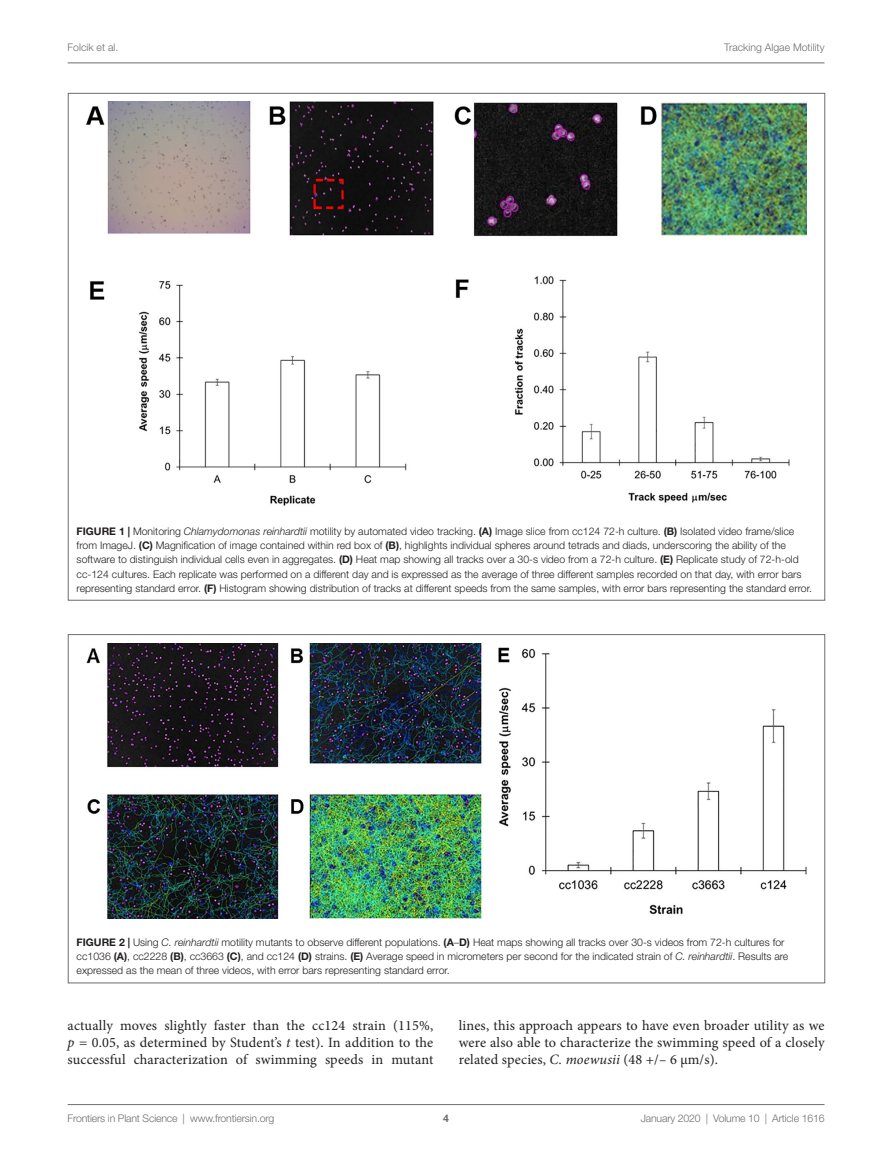
<style>
.page{position:relative;width:893px;height:1170px;background:#fff}
.page>*{position:absolute;margin:0;border:0;box-sizing:border-box;transform-origin:0 0}
.T{font:14.25px/17.2px "Minion Pro MTC";letter-spacing:.01em;color:#231f20;text-align:justify}
.FC{font:300 10.5px/14.2px "Helvetica Neue LT Std";color:#231f20}
.t1{font:300 10.5px "Helvetica Neue LT Std";letter-spacing:-.015em;color:#6c6d70}
.t2{font:700 10.5px "Helvetica Neue LT Std";color:#6c6d70}
.s1{font-weight:700}
.s2{font-style:italic}
</style>
<div class="page">
<hr style="left:68px;top:63px;width:756px;height:1px;background:#6c6d70">
<hr style="left:68px;top:1104px;width:756px;height:1px;background:#6c6d70">
<img style="left:86px;top:643px;width:720px;height:275px">
<img style="left:86px;top:102px;width:720px;height:404px">
<p class="t1" style="left:68px;top:41px;width:52px">Folcik et al.</p>
<p class="t1" style="left:724px;top:41px;width:102px">Tracking Algae Motility</p>
<p class="FC" style="left:77px;top:524px;width:737px"><span class="s1">FIGURE 1 |</span> Monitoring <span class="s2">Chlamydomonas reinhardtii</span> motility by automated video tracking. <span class="s1">(A)</span> Image slice from cc124 72-h culture. <span class="s1">(B)</span> Isolated video frame/slice from ImageJ. <span class="s1">(C)</span> Magnification of image contained within red box of <span class="s1">(B)</span>, highlights individual spheres around tetrads and diads, underscoring the ability of the software to distinguish individual cells even in aggregates. <span class="s1">(D)</span> Heat map showing all tracks over a 30-s video from a 72-h culture. <span class="s1">(E)</span> Replicate study of 72-h-old cc-124 cultures. Each replicate was performed on a different day and is expressed as the average of three different samples recorded on that day, with error bars representing standard error. <span class="s1">(F)</span> Histogram showing distribution of tracks at different speeds from the same samples, with error bars representing the standard error.</p>
<p class="FC" style="left:77px;top:935px;width:713px"><span class="s1">FIGURE 2 |</span> Using <span class="s2">C. reinhardtii</span> motility mutants to observe different populations. <span class="s1">(A</span>–<span class="s1">D)</span> Heat maps showing all tracks over 30-s videos from 72-h cultures for cc1036 <span class="s1">(A)</span>, cc2228 <span class="s1">(B)</span>, cc3663 <span class="s1">(C)</span>, and cc124 <span class="s1">(D)</span> strains. <span class="s1">(E)</span> Average speed in micrometers per second for the indicated strain of <span class="s2">C. reinhardtii</span>. Results are expressed as the mean of three videos, with error bars representing standard error.</p>
<p class="T" style="left:68px;top:1016px;width:367px">actually moves slightly faster than the cc124 strain (115%, <span class="s2">p</span> = 0.05, as determined by Student’s <span class="s2">t</span> test). In addition to the successful characterization of swimming speeds in mutant</p>
<p class="T" style="left:459px;top:1016px;width:367px">lines, this approach appears to have even broader utility as we were also able to characterize the swimming speed of a closely related species, <span class="s2">C. moewusii</span> (48 +/– 6 µm/s).</p>
<p class="t1" style="left:68px;top:1111px;width:208px">Frontiers in Plant Science | www.frontiersin.org</p>
<p class="t1" style="left:641px;top:1111px;width:185px">January 2020 | Volume 10 | Article 1616</p>
<p class="t2" style="left:443px;top:1111px;width:7px">4</p>
</div>
